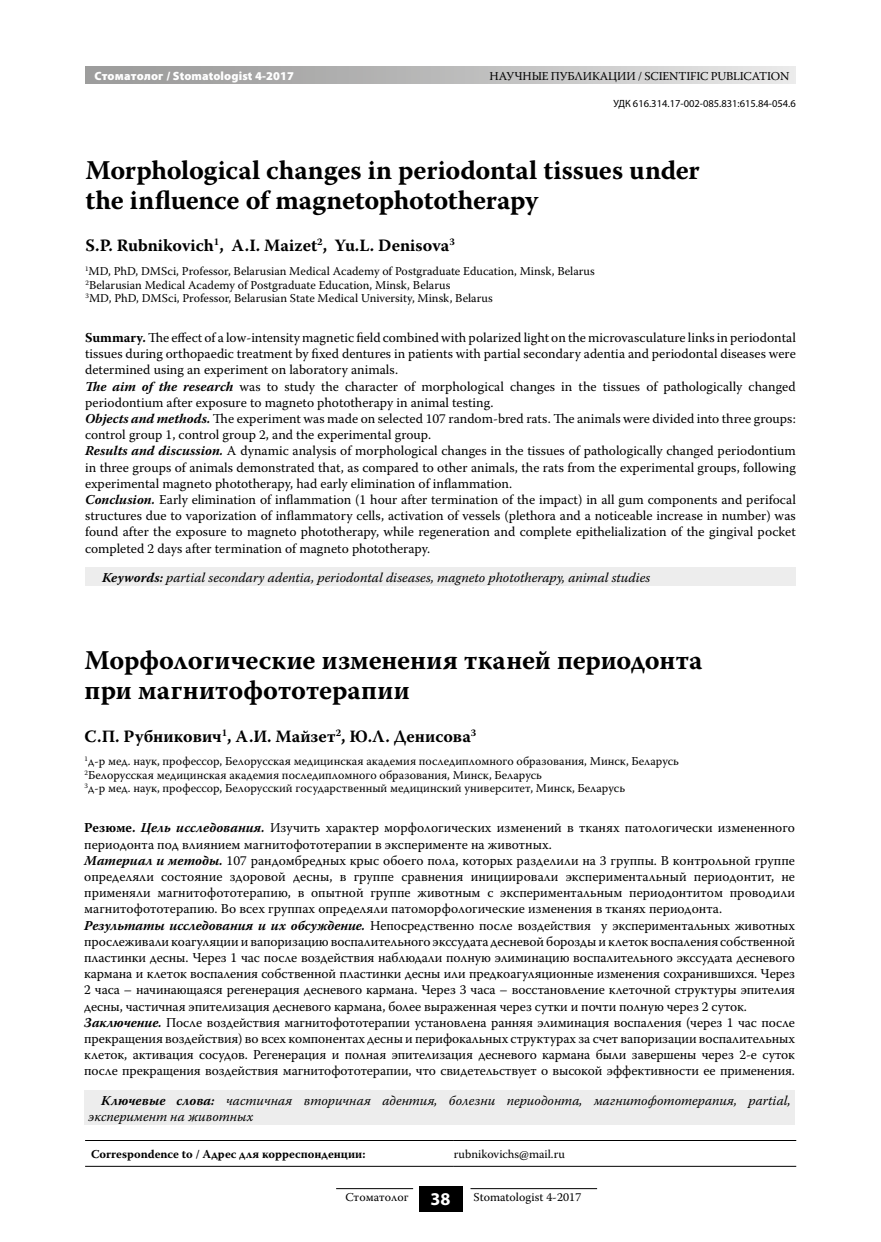
<style>
.page{position:relative;width:881px;height:1242px;background:#fff}
.page>*{position:absolute;margin:0;border:0;box-sizing:border-box;transform-origin:0 0}
.t1{font:700 27px/30px "Warnock Pro";letter-spacing:-.005em;color:#000}
.t2{font:700 17.25px "Warnock Pro";color:#000}
.t3{font:13.5px/16.2px "Warnock Pro";color:#000}
.t4{font:italic 13.5px/16.2px "Warnock Pro";color:#000}
.t5{font:12px/13.5px "Warnock Pro";color:#000}
.t6{font:700 12px "Warnock Pro";color:#000}
.t7{font:900 12px "Myriad Pro";letter-spacing:.01em;color:#fff}
.t8{font:10.5px "Myriad Pro";color:#000}
.s1{font-weight:700}
.s2{font-weight:700;font-style:italic}
.s3{font-family:"Myriad Pro";font-weight:700;font-size:18px;color:#fff}
</style>
<div class="page">
<div style="left:85px;top:67px;width:710px;height:17px;background:linear-gradient(to right,#959494,#e6e5e5)"></div>
<div style="left:418px;top:1186px;width:44px;height:26px;background:#000"></div>
<hr style="left:336px;top:1188px;width:77px;height:1px;background:#000">
<hr style="left:470px;top:1188px;width:127px;height:1px;background:#000">
<hr style="left:85px;top:1140px;width:368px;height:1px;background:#000">
<hr style="left:453px;top:1140px;width:342px;height:1px;background:#000">
<hr style="left:85px;top:1166px;width:368px;height:1px;background:#000">
<hr style="left:453px;top:1166px;width:342px;height:1px;background:#000">
<div style="left:85px;top:567px;width:710px;height:19px;background:#ededed"></div>
<div style="left:84px;top:1090px;width:710px;height:35px;background:#ededed"></div>
<p class="t7" style="left:94px;top:68px;width:201px">Стоматолог / Stomatologist 4-2017</p>
<p class="t5" style="left:489px;top:69px;width:301px">НАУЧНЫЕ ПУБЛИКАЦИИ / SCIENTIFIC PUBLICATION</p>
<p class="t8" style="left:613px;top:97px;width:184px">УДК 616.314.17-002-085.831:615.84-054.6</p>
<h1 class="t1" style="left:85px;top:154px;width:615px">Morphological changes in periodontal tissues under the influence of magnetophototherapy</h1>
<p class="t2" style="left:85px;top:235px;width:370px">S.P. Rubnikovich<sup>1</sup>, A.I. Maizet<sup>2</sup>, Yu.L. Denisova<sup>3</sup></p>
<p class="t5" style="left:85px;top:264px;width:510px"><sup>1</sup>MD, PhD, DMSci, Professor, Belarusian Medical Academy of Postgraduate Education, Minsk, Belarus<br><sup>2</sup>Belarusian Medical Academy of Postgraduate Education, Minsk, Belarus<br><sup>3</sup>MD, PhD, DMSci, Professor, Belarusian State Medical University, Minsk, Belarus</p>
<p class="t3" style="left:85px;top:329px;width:712px"><span class="s1">Summary.</span> The effect of a low-intensity magnetic field combined with polarized light on the microvasculature links in periodontal tissues during orthopaedic treatment by fixed dentures in patients with partial secondary adentia and periodontal diseases were determined using an experiment on laboratory animals.<br><span class="s2">The aim of the research</span> was to study the character of morphological changes in the tissues of pathologically changed periodontium after exposure to magneto phototherapy in animal testing.<br><span class="s2">Objects and methods.</span> The experiment was made on selected 107 random-bred rats. The animals were divided into three groups: control group 1, control group 2, and the experimental group.<br><span class="s2">Results and discussion.</span> A dynamic analysis of morphological changes in the tissues of pathologically changed periodontium in three groups of animals demonstrated that, as compared to other animals, the rats from the experimental groups, following experimental magneto phototherapy, had early elimination of inflammation.<br><span class="s2">Conclusion.</span> Early elimination of inflammation (1 hour after termination of the impact) in all gum components and perifocal structures due to vaporization of inflammatory cells, activation of vessels (plethora and a noticeable increase in number) was found after the exposure to magneto phototherapy, while regeneration and complete epithelialization of the gingival pocket completed 2 days after termination of magneto phototherapy.</p>
<p class="t4" style="left:102px;top:569px;width:549px"><span class="s1">Keywords:</span> partial secondary adentia, periodontal diseases, magneto phototherapy, animal studies</p>
<h1 class="t1" style="left:85px;top:644px;width:619px">Морфологические изменения тканей периодонта при магнитофототерапии</h1>
<p class="t2" style="left:85px;top:725px;width:393px">С.П. Рубникович<sup>1</sup>, А.И. Майзет<sup>2</sup>, Ю.Л. Денисова<sup>3</sup></p>
<p class="t5" style="left:85px;top:754px;width:595px"><sup>1</sup>д-р мед. наук, профессор, Белорусская медицинская академия последипломного образования, Минск, Беларусь<br><sup>2</sup>Белорусская медицинская академия последипломного образования, Минск, Беларусь<br><sup>3</sup>д-р мед. наук, профессор, Белорусский государственный медицинский университет, Минск, Беларусь</p>
<p class="t3" style="left:84px;top:819px;width:712px"><span class="s1">Резюме.</span> <span class="s2">Цель исследования.</span> Изучить характер морфологических изменений в тканях патологически измененного периодонта под влиянием магнитофототерапии в эксперименте на животных.<br><span class="s2">Материал и методы.</span> 107 рандомбредных крыс обоего пола, которых разделили на 3 группы. В контрольной группе определяли состояние здоровой десны, в группе сравнения инициировали экспериментальный периодонтит, не применяли магнитофототерапию, в опытной группе животным с экспериментальным периодонтитом проводили магнитофототерапию. Во всех группах определяли патоморфологические изменения в тканях периодонта.<br><span class="s2">Результаты исследования и их обсуждение.</span> Непосредственно после воздействия у экспериментальных животных прослеживали коагуляции и вапоризацию воспалительного экссудата десневой борозды и клеток воспаления собственной пластинки десны. Через 1 час после воздействия наблюдали полную элиминацию воспалительного экссудата десневого кармана и клеток воспаления собственной пластинки десны или предкоагуляционные изменения сохранившихся. Через 2 часа – начинающаяся регенерация десневого кармана. Через 3 часа – восстановление клеточной структуры эпителия десны, частичная эпителизация десневого кармана, более выраженная через сутки и почти полную через 2 суток.<br><span class="s2">Заключение.</span> После воздействия магнитофототерапии установлена ранняя элиминация воспаления (через 1 час после прекращения воздействия) во всех компонентах десны и перифокальных структурах за счет вапоризации воспалительных клеток, активация сосудов. Регенерация и полная эпителизация десневого кармана были завершены через 2-е суток после прекращения воздействия магнитофототерапии, что свидетельствует о высокой эффективности ее применения.</p>
<p class="t4" style="left:88px;top:1092px;width:703px;text-indent:13px"><span class="s1">Ключевые слова:</span> частичная вторичная адентия, болезни периодонта, магнитофототерапия, partial, эксперимент на животных</p>
<p class="t6" style="left:91px;top:1146px;width:276px">Correspondence to / Адрес для корреспонденции:</p>
<p class="t5" style="left:453px;top:1147px;width:112px">rubnikovichs@mail.ru</p>
<p class="t5" style="left:345px;top:1190px;width:106px">Стоматолог <span class="s3">38</span></p>
<p class="t5" style="left:473px;top:1190px;width:109px">Stomatologist 4-2017</p>
</div>
